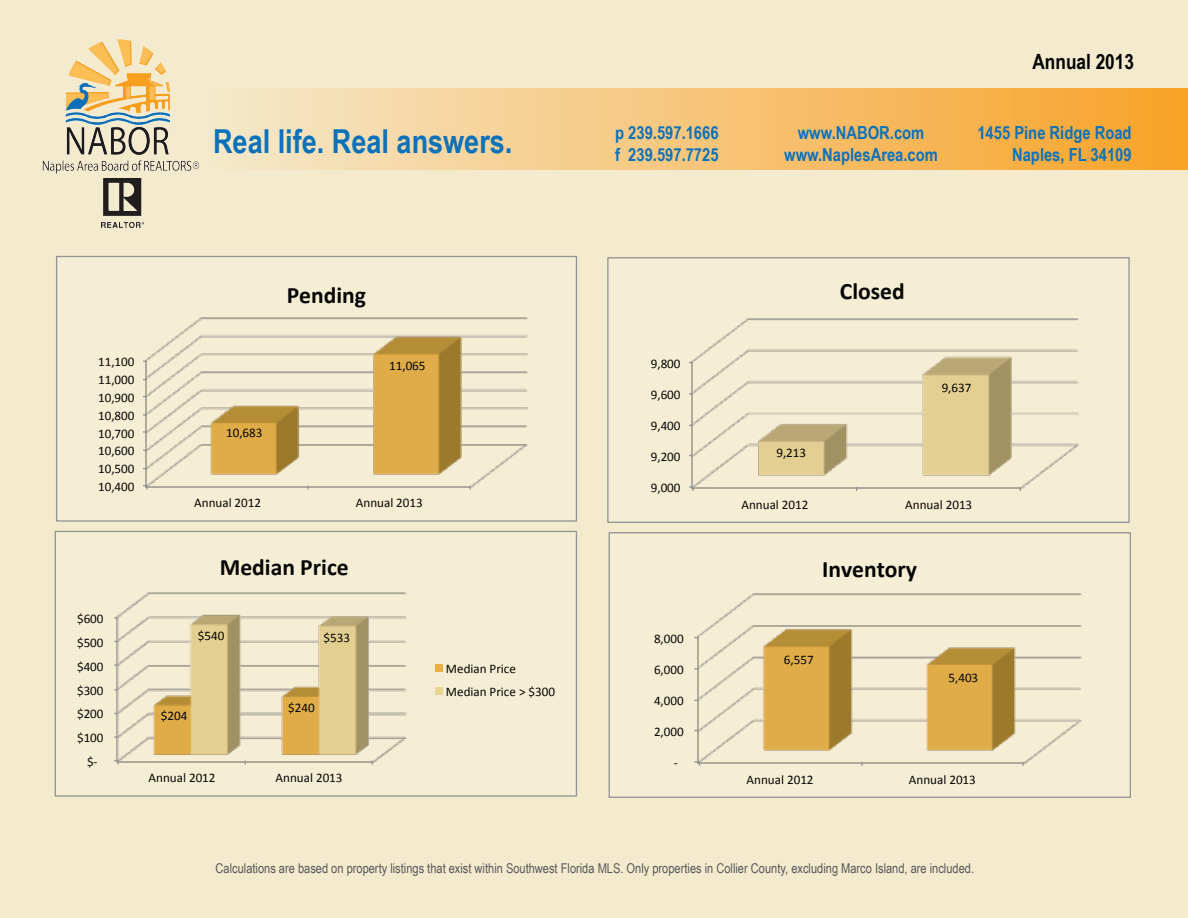
<style>
.page{position:relative;width:1188px;height:918px;background:#f4eacd}
.page>*{position:absolute;margin:0;border:0;box-sizing:border-box;transform-origin:0 0}
.t1{font:700 33px "Arial Narrow";color:#0b72ba}
.t2{font:700 23.55px "Calibri";color:#040503}
.t3{font:700 21px "Arial Narrow";color:#000001}
.t4{font:700 18px/21.6px "Arial Narrow";color:#0b72ba}
.t5{font:13.5px "Arial Narrow";color:#57585a}
.t6{font:13.05px/23.5px "Calibri";color:#040503}
</style>
<div class="page">
<div style="left:199px;top:88px;width:989px;height:81px;background:linear-gradient(to right,#f5e9cc,#f8a329)"></div>
<img style="left:43px;top:39px;width:157px;height:134px">
<img style="left:102px;top:179px;width:41px;height:49px">
<div style="left:57px;top:256px;width:519px;height:265px;background:#f6edd5"></div>
<img style="left:144px;top:317px;width:384px;height:171px">
<svg style="left:143px;top:485px;width:5px;height:5px"></svg>
<div style="left:56px;top:256px;width:521px;height:266px;border:1px solid #939393"></div>
<div style="left:55px;top:531px;width:521px;height:265px;background:#f6edd5"></div>
<img style="left:116px;top:592px;width:291px;height:171px">
<svg style="left:114px;top:760px;width:5px;height:5px"></svg>
<div style="left:436px;top:664px;width:7px;height:7px;background:#e7b040"></div>
<div style="left:436px;top:688px;width:7px;height:7px;background:#e9d494"></div>
<div style="left:55px;top:531px;width:522px;height:266px;border:1px solid #939393"></div>
<div style="left:608px;top:258px;width:521px;height:264px;background:#f6edd5"></div>
<img style="left:690px;top:318px;width:389px;height:172px">
<svg style="left:689px;top:486px;width:5px;height:5px"></svg>
<div style="left:607px;top:257px;width:523px;height:266px;border:1px solid #939393"></div>
<div style="left:609px;top:533px;width:521px;height:264px;background:#f6edd5"></div>
<img style="left:697px;top:593px;width:385px;height:172px">
<svg style="left:694px;top:761px;width:6px;height:5px"></svg>
<div style="left:609px;top:532px;width:522px;height:266px;border:1px solid #939393"></div>
<h3 class="t3" style="left:1033px;top:46px;width:103px">Annual 2013</h3>
<h1 class="t1" style="left:213px;top:116px;width:301px">Real life. Real answers.</h1>
<h3 class="t4" style="left:615px;top:121px;width:105px">p 239.597.1666 f 239.597.7725</h3>
<h3 class="t4" style="left:784px;top:121px;width:155px;text-align:center">www.NABOR.com www.NaplesArea.com</h3>
<h3 class="t4" style="left:977px;top:121px;width:156px;text-align:right">1455 Pine Ridge Road<br>Naples, FL 34109</h3>
<p class="t6" style="left:98px;top:350px;width:38px">11,100</p>
<p class="t6" style="left:98px;top:368px;width:38px">11,000</p>
<p class="t6" style="left:98px;top:386px;width:38px">10,900</p>
<p class="t6" style="left:98px;top:404px;width:38px">10,800</p>
<p class="t6" style="left:98px;top:422px;width:38px">10,700</p>
<p class="t6" style="left:98px;top:439px;width:38px">10,600</p>
<p class="t6" style="left:98px;top:457px;width:38px">10,500</p>
<p class="t6" style="left:98px;top:475px;width:38px">10,400</p>
<p class="t6" style="left:226px;top:421px;width:38px">10,683</p>
<h2 class="t2" style="left:287px;top:280px;width:81px">Pending</h2>
<p class="t6" style="left:389px;top:354px;width:38px">11,065</p>
<p class="t6" style="left:194px;top:491px;width:68px">Annual 2012</p>
<p class="t6" style="left:356px;top:491px;width:68px">Annual 2013</p>
<p class="t6" style="left:77px;top:607px;width:28px">$600</p>
<p class="t6" style="left:77px;top:631px;width:28px">$500</p>
<p class="t6" style="left:77px;top:655px;width:28px">$400</p>
<p class="t6" style="left:77px;top:679px;width:28px">$300</p>
<p class="t6" style="left:77px;top:702px;width:28px">$200</p>
<p class="t6" style="left:77px;top:726px;width:28px">$100</p>
<p class="t6" style="left:87px;top:750px;width:12px">$--‐</p>
<h2 class="t2" style="left:220px;top:552px;width:130px">Median Price</h2>
<p class="t6" style="left:198px;top:624px;width:28px">$540</p>
<p class="t6" style="left:324px;top:626px;width:28px">$533</p>
<p class="t6" style="left:161px;top:704px;width:28px">$204</p>
<p class="t6" style="left:288px;top:696px;width:28px">$240</p>
<p class="t6" style="left:149px;top:766px;width:68px">Annual 2012</p>
<p class="t6" style="left:276px;top:766px;width:68px">Annual 2013</p>
<p class="t6" style="left:446px;top:657px;width:111px">Median Price<br>Median Price &gt; $300</p>
<p class="t6" style="left:651px;top:352px;width:31px">9,800</p>
<p class="t6" style="left:651px;top:383px;width:31px">9,600</p>
<p class="t6" style="left:651px;top:414px;width:31px">9,400</p>
<p class="t6" style="left:651px;top:445px;width:31px">9,200</p>
<p class="t6" style="left:651px;top:476px;width:31px">9,000</p>
<p class="t6" style="left:654px;top:627px;width:31px">8,000</p>
<p class="t6" style="left:654px;top:658px;width:31px">6,000</p>
<p class="t6" style="left:654px;top:689px;width:31px">4,000</p>
<p class="t6" style="left:654px;top:720px;width:31px">2,000</p>
<p class="t6" style="left:674px;top:751px;width:6px">--‐</p>
<h2 class="t2" style="left:840px;top:276px;width:66px">Closed</h2>
<p class="t6" style="left:776px;top:441px;width:31px">9,213</p>
<p class="t6" style="left:942px;top:376px;width:31px">9,637</p>
<p class="t6" style="left:741px;top:493px;width:68px">Annual 2012</p>
<p class="t6" style="left:905px;top:493px;width:68px">Annual 2013</p>
<h2 class="t2" style="left:822px;top:554px;width:97px">Inventory</h2>
<p class="t6" style="left:784px;top:648px;width:31px">6,557</p>
<p class="t6" style="left:948px;top:666px;width:31px">5,403</p>
<p class="t6" style="left:747px;top:768px;width:68px">Annual 2012</p>
<p class="t6" style="left:909px;top:768px;width:68px">Annual 2013</p>
<p class="t5" style="left:216px;top:859px;width:760px">Calculations are based on property listings that exist within Southwest Florida MLS. Only properties in Collier County, excluding Marco Island, are included.</p>
</div>
